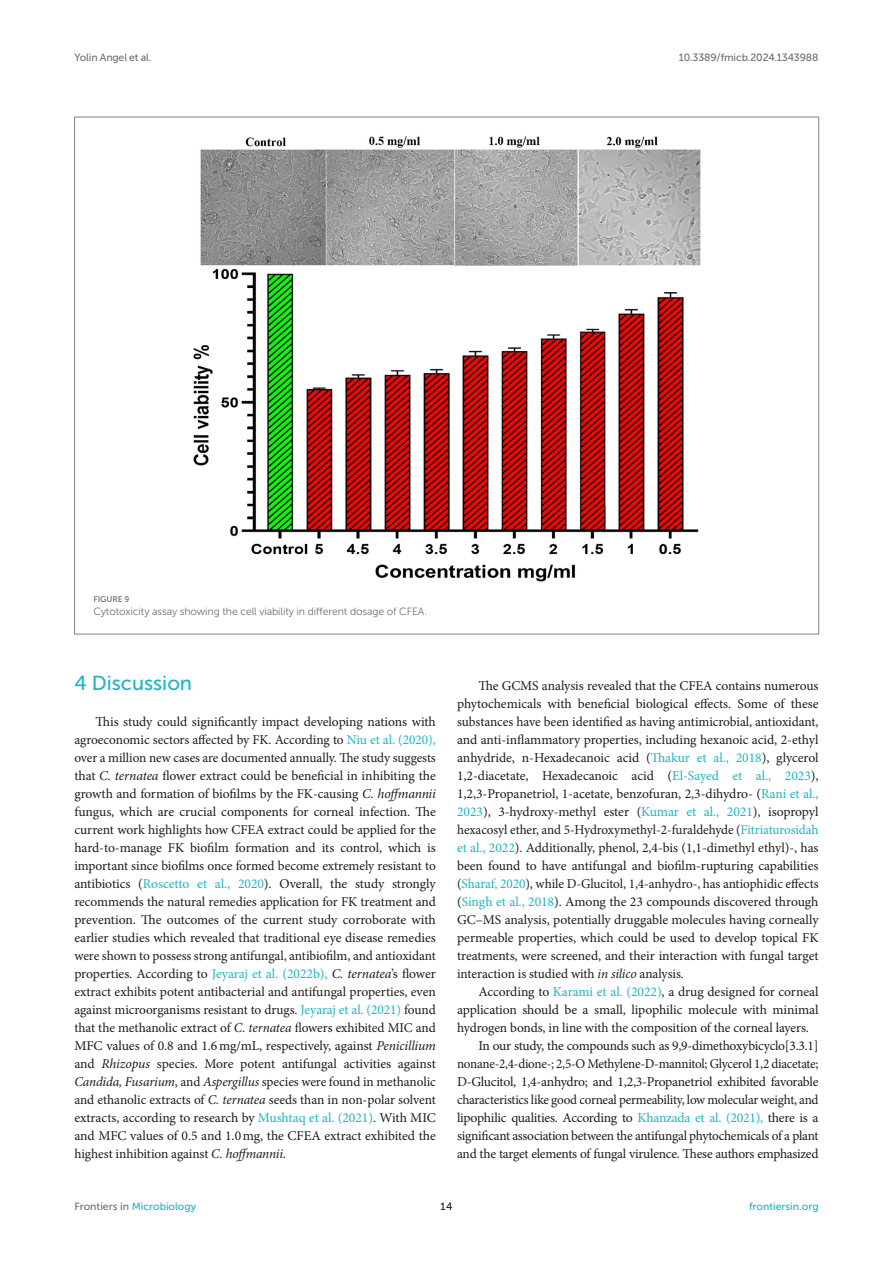
<style>
.page{position:relative;width:893px;height:1263px;background:#fff}
.page>*{position:absolute;margin:0;border:0;box-sizing:border-box;transform-origin:0 0}
.HEAD_1{font:20.25px "Museo Sans 500";color:#1db5c3}
.TEXT{font:13.5px/18px "Minion Pro";letter-spacing:-.01em;color:#1b1c1b;text-align:justify}
.TEXT_FLUSH{font:13.5px/18px "Minion Pro";letter-spacing:-.005em;color:#1b1c1b;text-align:justify}
.FIG_LEG{font:10.5px "Museo Sans 300";letter-spacing:-.01em;color:#706f70}
.t1{font:10.5px "Museo Sans 500";letter-spacing:-.015em;color:#706f70}
.t2{font:10.5px "Museo Sans 500";color:#1db5c3}
.t3{font:10.5px "Museo Sans 500";color:#1b1c1b}
.FIG_HD{font:8.25px "Museo Sans 700";letter-spacing:-.01em;color:#7e7f7f}
.s1{color:#1db5c3}
.s2{font-style:italic}
.s3{color:#706f70}
</style>
<div class="page">
<img style="left:193px;top:136px;width:508px;height:446px">
<p class="t1" style="left:74px;top:51px;width:79px">Yolin Angel et al.</p>
<p class="t1" style="left:679px;top:51px;width:141px">10.3389/fmicb.2024.1343988</p>
<p class="FIG_HD" style="left:94px;top:594px;width:37px">FIGURE 9</p>
<p class="FIG_LEG" style="left:94px;top:606px;width:335px">Cytotoxicity assay showing the cell viability in different dosage of CFEA.</p>
<p class="HEAD_1" style="left:74px;top:672px;width:119px">4 Discussion</p>
<p class="TEXT_FLUSH" style="left:74px;top:713px;width:363px;text-indent:21px">This study could significantly impact developing nations with agroeconomic sectors affected by FK. According to <span class="s1">Niu et al. (2020), </span>over a million new cases are documented annually. The study suggests that <span class="s2">C. ternatea</span> flower extract could be beneficial in inhibiting the growth and formation of biofilms by the FK-causing <span class="s2">C. hoffmannii </span>fungus, which are crucial components for corneal infection. The current work highlights how CFEA extract could be applied for the hard-to-manage FK biofilm formation and its control, which is important since biofilms once formed become extremely resistant to antibiotics (<span class="s1">Roscetto et al., 2020</span>). Overall, the study strongly recommends the natural remedies application for FK treatment and prevention. The outcomes of the current study corroborate with earlier studies which revealed that traditional eye disease remedies were shown to possess strong antifungal, antibiofilm, and antioxidant properties. According to <span class="s1">Jeyaraj et al. (2022b),</span> <span class="s2">C. ternatea</span>’s flower extract exhibits potent antibacterial and antifungal properties, even against microorganisms resistant to drugs. <span class="s1">Jeyaraj et al. (2021)</span> found that the methanolic extract of <span class="s2">C. ternatea</span> flowers exhibited MIC and MFC values of 0.8 and 1.6mg/mL, respectively, against <span class="s2">Penicillium </span>and <span class="s2">Rhizopus</span> species. More potent antifungal activities against <span class="s2">Candida, Fusarium</span>, and <span class="s2">Aspergillus</span> species were found in methanolic and ethanolic extracts of <span class="s2">C. ternatea</span> seeds than in non-polar solvent extracts, according to research by <span class="s1">Mushtaq et al. (2021)</span>. With MIC and MFC values of 0.5 and 1.0mg, the CFEA extract exhibited the highest inhibition against <span class="s2">C. hoffmannii</span>.</p>
<p class="TEXT" style="left:457px;top:677px;width:363px;text-indent:21px">The GCMS analysis revealed that the CFEA contains numerous phytochemicals with beneficial biological effects. Some of these substances have been identified as having antimicrobial, antioxidant, and anti-inflammatory properties, including hexanoic acid, 2-ethyl anhydride, n-Hexadecanoic acid (<span class="s1">Thakur et al., 2018</span>), glycerol 1,2-diacetate, Hexadecanoic acid (<span class="s1">El-Sayed et al., 2023</span>), 1,2,3-Propanetriol, 1-acetate, benzofuran, 2,3-dihydro- (<span class="s1">Rani et al., 2023</span>), 3-hydroxy-methyl ester (<span class="s1">Kumar et al., 2021</span>), isopropyl hexacosyl ether, and 5-Hydroxymethyl-2-furaldehyde (<span class="s1">Fitriaturosidah et al., 2022</span>). Additionally, phenol, 2,4-bis (1,1-dimethyl ethyl)-, has been found to have antifungal and biofilm-rupturing capabilities (<span class="s1">Sharaf, 2020</span>), while D-Glucitol, 1,4-anhydro-, has antiophidic effects (<span class="s1">Singh et al., 2018</span>). Among the 23 compounds discovered through GC–MS analysis, potentially druggable molecules having corneally permeable properties, which could be used to develop topical FK treatments, were screened, and their interaction with fungal target interaction is studied with <span class="s2">in silico</span> analysis.</p>
<p class="TEXT" style="left:457px;top:983px;width:363px;text-indent:21px">According to <span class="s1">Karami et al. (2022)</span>, a drug designed for corneal application should be a small, lipophilic molecule with minimal hydrogen bonds, in line with the composition of the corneal layers.</p>
<p class="TEXT" style="left:457px;top:1037px;width:363px;text-indent:21px">In our study, the compounds such as 9,9-dimethoxybicyclo[3.3.1] nonane-2,4-dione-; 2,5-O Methylene-D-mannitol; Glycerol 1,2 diacetate; D-Glucitol, 1,4-anhydro; and 1,2,3-Propanetriol exhibited favorable characteristics like good corneal permeability, low molecular weight, and lipophilic qualities. According to <span class="s1">Khanzada et al. (2021),</span> there is a significant association between the antifungal phytochemicals of a plant and the target elements of fungal virulence. These authors emphasized</p>
<p class="t2" style="left:74px;top:1200px;width:123px"><span class="s3">Frontiers in</span> Microbiology</p>
<p class="t3" style="left:441px;top:1200px;width:13px">14</p>
<p class="t2" style="left:749px;top:1200px;width:71px">frontiersin.org</p>
</div>
